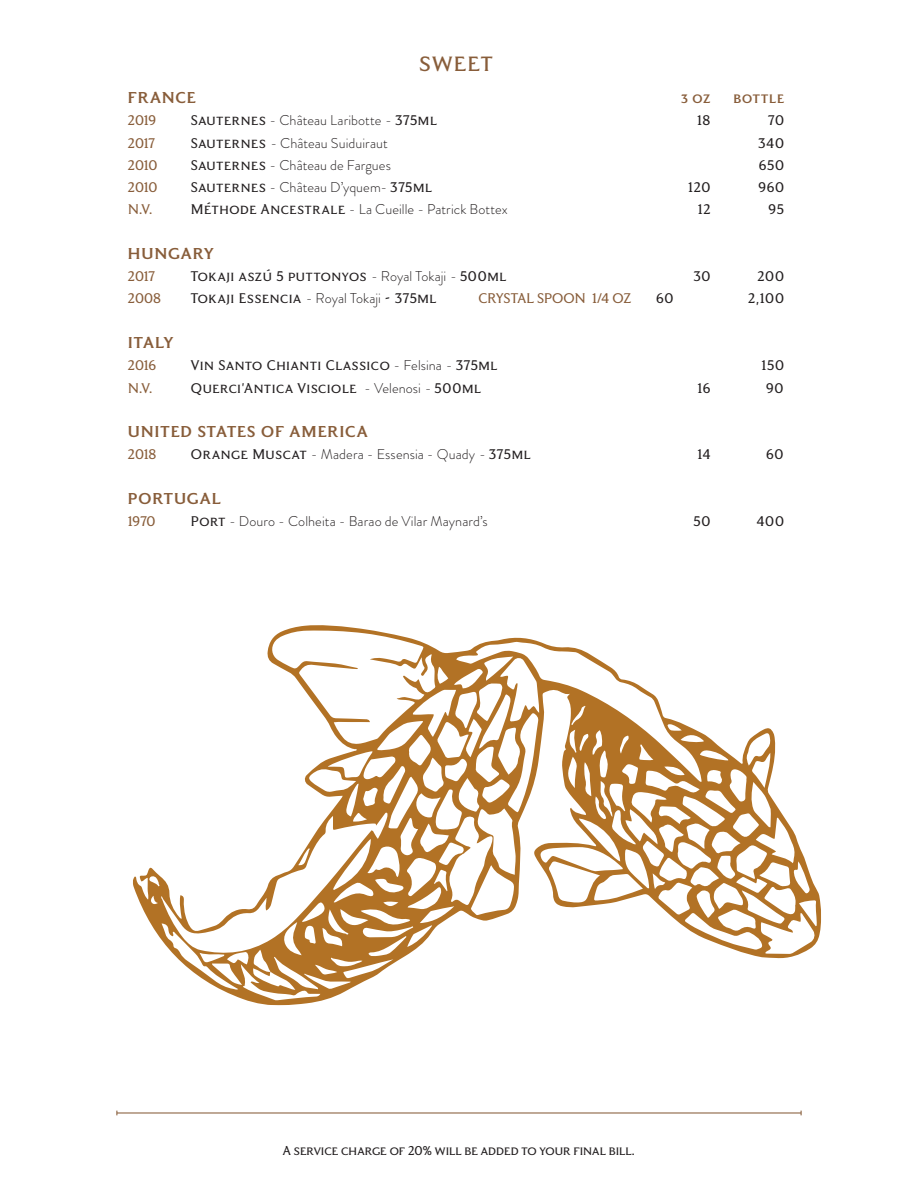
<style>
.page{position:relative;width:918px;height:1188px;background:#fff}
.page>*{position:absolute;margin:0;border:0;box-sizing:border-box;transform-origin:0 0}
.Top_title{font:28.35px "Grant Avenue";letter-spacing:.04em;color:#885d3a}
.Menu_item{font:500 18.15px "Grant Avenue";letter-spacing:.045em;color:#885d3a;scale:1.06 1}
.Menu_item-2{font:16.2px "Grant Avenue";letter-spacing:.04em;color:#231f20}
.Menu_item-3{font:16.2px "Grant Avenue";letter-spacing:-.01em;color:#885d3a}
.t1{font:14.85px "Grant Avenue";color:#231f20}
.Menu_item-4{font:300 14.1px "Brandon Grotesque";letter-spacing:.005em;color:#231f20}
.Menu_item-5{font:500 14.1px "Grant Avenue";letter-spacing:.055em;color:#885d3a;scale:1.06 1}
.s1{font-family:"Grant Avenue";font-weight:400;font-size:16.2px}
.s2{font-family:"Brandon Grotesque";font-weight:300;font-size:14.1px}
</style>
<div class="page">
<hr style="left:117px;top:1112px;width:684px;height:2px;background:#885d3a">
<svg style="left:133px;top:625px;width:688px;height:381px"></svg>
<p class="Top_title" style="left:419px;top:49px;width:75px">sweet</p>
<p class="Menu_item" style="left:128px;top:88px;width:66px">FRANCE</p>
<p class="Menu_item-5" style="left:681px;top:92px;width:29px">3 OZ</p>
<p class="Menu_item-5" style="left:734px;top:92px;width:49px">BOTTLE</p>
<p class="Menu_item-3" style="left:128px;top:112px;width:30px">2019</p>
<p class="Menu_item-4" style="left:191px;top:111px;width:248px"><span class="s1">Sauternes</span> - Château Laribotte - <span class="s1">375ml</span></p>
<p class="Menu_item-2" style="left:697px;top:112px;width:15px">18</p>
<p class="Menu_item-2" style="left:768px;top:112px;width:17px">70</p>
<p class="Menu_item-3" style="left:128px;top:135px;width:28px">2017</p>
<p class="Menu_item-4" style="left:191px;top:133px;width:198px"><span class="s1">Sauternes</span> - Château Suiduiraut</p>
<p class="Menu_item-2" style="left:758px;top:135px;width:27px">340</p>
<p class="Menu_item-3" style="left:128px;top:157px;width:31px">2010</p>
<p class="Menu_item-4" style="left:191px;top:155px;width:202px"><span class="s1">Sauternes</span> - Château de Fargues</p>
<p class="Menu_item-2" style="left:759px;top:157px;width:27px">650</p>
<p class="Menu_item-3" style="left:128px;top:179px;width:31px">2010</p>
<p class="Menu_item-4" style="left:191px;top:178px;width:243px"><span class="s1">Sauternes</span> - Château D’yquem- <span class="s1">375ml</span></p>
<p class="Menu_item-2" style="left:688px;top:179px;width:24px">120</p>
<p class="Menu_item-2" style="left:758px;top:179px;width:27px">960</p>
<p class="Menu_item-3" style="left:128px;top:201px;width:26px">N.V.</p>
<p class="Menu_item-4" style="left:191px;top:200px;width:318px"><span class="s1">Méthode Ancestrale</span> - La Cueille - Patrick Bottex</p>
<p class="Menu_item-2" style="left:698px;top:201px;width:14px">12</p>
<p class="Menu_item-2" style="left:769px;top:201px;width:17px">95</p>
<p class="Menu_item" style="left:128px;top:244px;width:82px">HUNGARY</p>
<p class="Menu_item-3" style="left:128px;top:268px;width:28px">2017</p>
<p class="Menu_item-2" style="left:191px;top:268px;width:317px">Tokaji aszú 5 puttonyos <span class="s2">- Royal Tokaji -</span> 500ml</p>
<p class="Menu_item-2" style="left:693px;top:268px;width:19px">30</p>
<p class="Menu_item-2" style="left:758px;top:268px;width:28px">200</p>
<p class="Menu_item-3" style="left:128px;top:291px;width:35px">2008</p>
<p class="Menu_item-2" style="left:191px;top:291px;width:247px">Tokaji Essencia <span class="s2">- Royal Tokaji</span> - 375ml</p>
<p class="Menu_item-3" style="left:479px;top:291px;width:154px">CRYSTAL SPOON 1/4 OZ</p>
<p class="Menu_item-2" style="left:656px;top:291px;width:19px">60</p>
<p class="Menu_item-2" style="left:748px;top:291px;width:38px">2,100</p>
<p class="Menu_item" style="left:128px;top:333px;width:45px">ITALY</p>
<p class="Menu_item-3" style="left:128px;top:357px;width:30px">2016</p>
<p class="Menu_item-2" style="left:191px;top:357px;width:308px">Vin Santo Chianti Classico <span class="s2">- Felsina -</span> 375ml</p>
<p class="Menu_item-2" style="left:761px;top:357px;width:24px">150</p>
<p class="Menu_item-3" style="left:128px;top:380px;width:26px">N.V.</p>
<p class="Menu_item-2" style="left:191px;top:380px;width:292px">Querci'Antica Visciole <span class="s2">- Velenosi -</span> 500ml</p>
<p class="Menu_item-2" style="left:698px;top:380px;width:14px">16</p>
<p class="Menu_item-2" style="left:766px;top:380px;width:19px">90</p>
<p class="Menu_item" style="left:128px;top:423px;width:228px">UNITED STATES OF AMERICA</p>
<p class="Menu_item-3" style="left:128px;top:446px;width:30px">2018</p>
<p class="Menu_item-4" style="left:191px;top:445px;width:341px"><span class="s1">Orange Muscat</span> - Madera - Essensia - Quady - <span class="s1">375ml</span></p>
<p class="Menu_item-2" style="left:697px;top:446px;width:15px">14</p>
<p class="Menu_item-2" style="left:766px;top:446px;width:19px">60</p>
<p class="Menu_item" style="left:128px;top:489px;width:89px">PORTUGAL</p>
<p class="Menu_item-3" style="left:128px;top:513px;width:29px">1970</p>
<p class="Menu_item-4" style="left:191px;top:512px;width:299px"><span class="s1">Port</span> - Douro - Colheita - Barao de Vilar Maynard’s</p>
<p class="Menu_item-2" style="left:694px;top:513px;width:18px">50</p>
<p class="Menu_item-2" style="left:757px;top:513px;width:29px">400</p>
<p class="t1" style="left:283px;top:1143px;width:353px">A service charge of 20% will be added to your final bill.</p>
</div>
